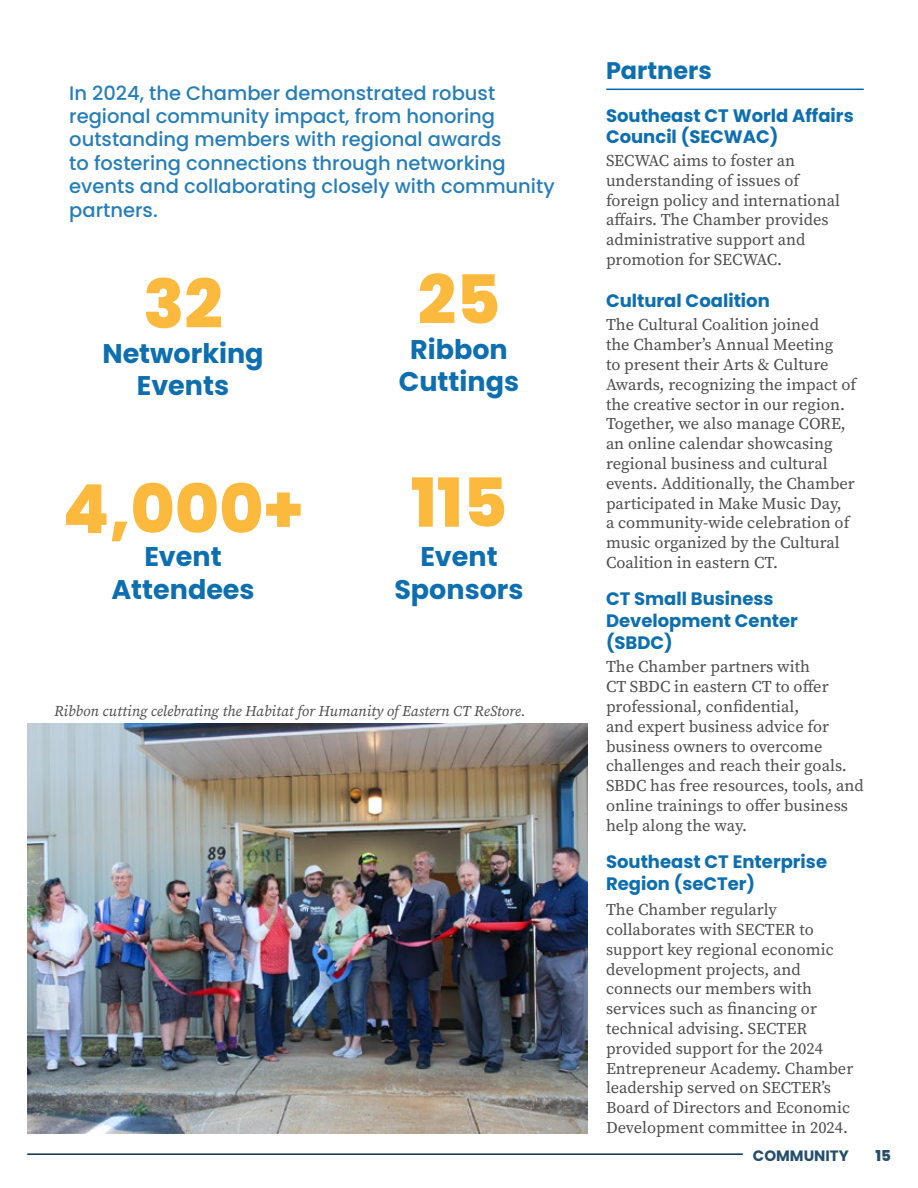
<style>
.page{position:relative;width:918px;height:1188px;background:#fff}
.page>*{position:absolute;margin:0;border:0;box-sizing:border-box;transform-origin:0 0}
.t1{font:800 67.5px "Poppins";color:#fbb93d}
.t2{font:700 27px/32.4px "Poppins";color:#0d6fb0;text-align:center}
.t3{font:700 24px "Poppins";color:#0d6fb0}
.t4{font:500 19.5px/23.4px "Poppins";color:#267eb8}
.t5{font:700 18px/21.6px "Poppins";color:#0d6fb0}
.t6{font:16.5px/19.8px "Source Serif Variable";color:#4d4d4f}
.t7{font:italic 15px "Source Serif Variable";color:#4d4d4f}
.t8{font:700 15px "Poppins";color:#264e69}
.t9{font:800 15px "Poppins";color:#264e69}
</style>
<div class="page">
<img style="left:27px;top:724px;width:561px;height:410px">
<hr style="left:607px;top:89px;width:256px;height:1px;background:#0067ac">
<hr style="left:28px;top:1153px;width:714px;height:2px;background:#002f4f">
<p class="t4" style="left:69px;top:81px;width:487px">In 2024, the Chamber demonstrated robust regional community impact, from honoring outstanding members with regional awards<br>to fostering connections through networking events and collaborating closely with community partners.</p>
<h1 class="t1" style="left:143px;top:265px;width:81px">32</h1>
<h2 class="t2" style="left:102px;top:337px;width:163px">Networking<br>Events</h2>
<h1 class="t1" style="left:63px;top:470px;width:242px">4,000+</h1>
<h2 class="t2" style="left:111px;top:541px;width:145px">Event<br>Attendees</h2>
<h1 class="t1" style="left:418px;top:261px;width:84px">25</h1>
<h2 class="t2" style="left:399px;top:333px;width:122px">Ribbon<br>Cuttings</h2>
<h1 class="t1" style="left:411px;top:464px;width:98px">115</h1>
<h2 class="t2" style="left:394px;top:541px;width:131px">Event<br>Sponsors</h2>
<p class="t7" style="left:54px;top:701px;width:473px">Ribbon cutting celebrating the Habitat for Humanity of Eastern CT ReStore.</p>
<h3 class="t3" style="left:606px;top:57px;width:107px">Partners</h3>
<p class="t5" style="left:606px;top:105px;width:249px">Southeast CT World Affairs<br>Council (SECWAC)</p>
<p class="t6" style="left:606px;top:151px;width:236px">SECWAC aims to foster an understanding of issues of foreign policy and international affairs. The Chamber provides administrative support and promotion for SECWAC.</p>
<p class="t5" style="left:606px;top:290px;width:165px">Cultural Coalition</p>
<p class="t6" style="left:606px;top:315px;width:252px">The Cultural Coalition joined<br>the Chamber’s Annual Meeting<br>to present their Arts &amp; Culture<br>Awards, recognizing the impact of the creative sector in our region.<br>Together, we also manage CORE, an online calendar showcasing regional business and cultural events. Additionally, the Chamber participated in Make Music Day,<br>a community-wide celebration of music organized by the Cultural<br>Coalition in eastern CT.</p>
<p class="t5" style="left:606px;top:588px;width:193px">CT Small Business<br>Development Center (SBDC)</p>
<p class="t6" style="left:606px;top:657px;width:260px">The Chamber partners with<br>CT SBDC in eastern CT to offer professional, confidential,<br>and expert business advice for business owners to overcome challenges and reach their goals.<br>SBDC has free resources, tools, and online trainings to offer business help along the way.</p>
<p class="t5" style="left:606px;top:851px;width:223px">Southeast CT Enterprise<br>Region (seCTer)</p>
<p class="t6" style="left:606px;top:900px;width:249px">The Chamber regularly collaborates with SECTER to support key regional economic development projects, and connects our members with services such as financing or technical advising. SECTER provided support for the 2024<br>Entrepreneur Academy. Chamber leadership served on SECTER’s<br>Board of Directors and Economic<br>Development committee in 2024.</p>
<p class="t8" style="left:753px;top:1147px;width:97px">COMMUNITY</p>
<p class="t9" style="left:875px;top:1147px;width:17px">15</p>
</div>
